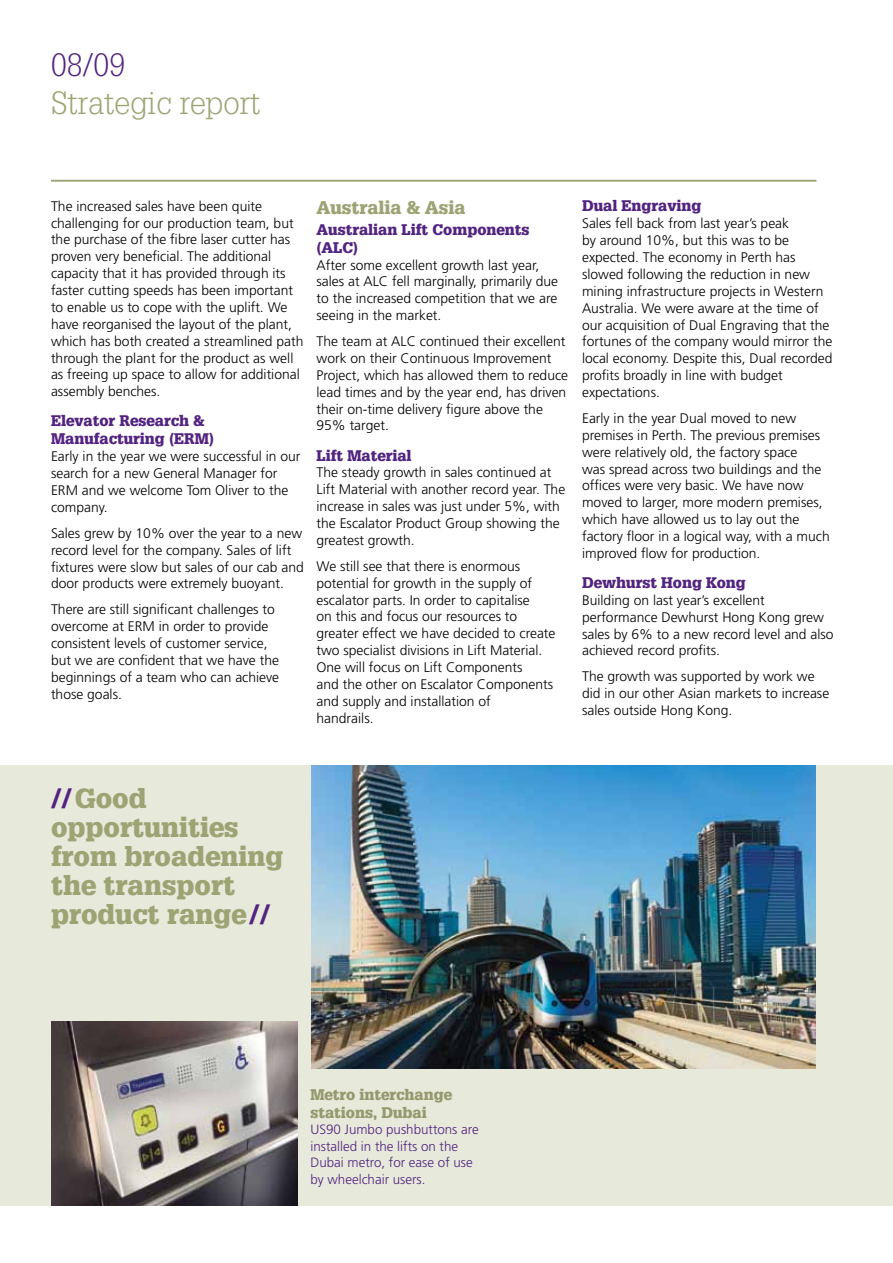
<style>
.page{position:relative;width:893px;height:1263px;background:#fff}
.page>*{position:absolute;margin:0;border:0;box-sizing:border-box;transform-origin:0 0}
.t1{font:300 31.5px "Glypha";color:#9ea374}
.t2{font:300 31.5px "Glypha";color:#522380}
.t3{font:900 27px/29.2px "Glypha";color:#9ea374}
.t4{font:900 18px "Glypha";color:#9ea374}
.t5{font:900 15px/18px "Glypha";color:#522380}
.t6{font:900 15px/18px "Glypha";color:#95996d}
.t7{font:300 13.8px/16.8px "Frutiger";color:#000}
.t8{font:300 13.5px/16.5px "Frutiger";color:#522380}
.s1{color:#522380}
</style>
<div class="page">
<hr style="left:51px;top:180px;width:765px;height:2px;background:#9ea374">
<div style="left:0;top:765px;width:893px;height:440px;background:#e7e9db"></div>
<img style="left:311px;top:765px;width:505px;height:303px">
<img style="left:51px;top:1022px;width:247px;height:183px">
<h1 class="t2" style="left:51px;top:47px;width:76px">08/09</h1>
<h1 class="t1" style="left:51px;top:85px;width:211px">Strategic report</h1>
<p class="t7" style="left:51px;top:198px;width:254px">The increased sales have been quite challenging for our production team, but the purchase of the fibre laser cutter has proven very beneficial. The additional capacity that it has provided through its faster cutting speeds has been important to enable us to cope with the uplift. We have reorganised the layout of the plant, which has both created a streamlined path through the plant for the product as well as freeing up space to allow for additional assembly benches.</p>
<p class="t5" style="left:51px;top:412px;width:165px">Elevator Research &amp;<br>Manufacturing (ERM)</p>
<p class="t7" style="left:51px;top:448px;width:251px">Early in the year we were successful in our search for a new General Manager for<br>ERM and we welcome Tom Oliver to the company.</p>
<p class="t7" style="left:51px;top:525px;width:254px">Sales grew by 10% over the year to a new record level for the company. Sales of lift fixtures were slow but sales of our cab and door products were extremely buoyant.</p>
<p class="t7" style="left:51px;top:601px;width:230px">There are still significant challenges to overcome at ERM in order to provide consistent levels of customer service, but we are confident that we have the beginnings of a team who can achieve those goals.</p>
<h3 class="t4" style="left:317px;top:196px;width:150px">Australia &amp; Asia</h3>
<p class="t5" style="left:317px;top:220px;width:215px">Australian Lift Components (ALC)</p>
<p class="t7" style="left:317px;top:256px;width:243px">After some excellent growth last year, sales at ALC fell marginally, primarily due to the increased competition that we are seeing in the market.</p>
<p class="t7" style="left:317px;top:333px;width:253px">The team at ALC continued their excellent work on their Continuous Improvement Project, which has allowed them to reduce lead times and by the year end, has driven their on-time delivery figure above the 95% target.</p>
<p class="t5" style="left:317px;top:446px;width:96px">Lift Material</p>
<p class="t7" style="left:317px;top:464px;width:250px">The steady growth in sales continued at Lift Material with another record year. The increase in sales was just under 5%, with the Escalator Product Group showing the greatest growth.</p>
<p class="t7" style="left:317px;top:557px;width:240px">We still see that there is enormous potential for growth in the supply of escalator parts. In order to capitalise<br>on this and focus our resources to greater effect we have decided to create two specialist divisions in Lift Material.<br>One will focus on Lift Components<br>and the other on Escalator Components and supply and installation of<br>handrails.</p>
<p class="t5" style="left:582px;top:197px;width:121px">Dual Engraving</p>
<p class="t7" style="left:582px;top:215px;width:252px">Sales fell back from last year’s peak<br>by around 10%, but this was to be expected. The economy in Perth has slowed following the reduction in new mining infrastructure projects in Western Australia. We were aware at the time of our acquisition of Dual Engraving that the fortunes of the company would mirror the local economy. Despite this, Dual recorded profits broadly in line with budget expectations.</p>
<p class="t7" style="left:582px;top:410px;width:249px">Early in the year Dual moved to new premises in Perth. The previous premises were relatively old, the factory space<br>was spread across two buildings and the offices were very basic. We have now moved to larger, more modern premises, which have allowed us to lay out the factory floor in a logical way, with a much improved flow for production.</p>
<p class="t5" style="left:582px;top:573px;width:165px">Dewhurst Hong Kong</p>
<p class="t7" style="left:582px;top:592px;width:253px">Building on last year’s excellent performance Dewhurst Hong Kong grew sales by 6% to a new record level and also achieved record profits.</p>
<p class="t7" style="left:582px;top:668px;width:249px">The growth was supported by work we did in our other Asian markets to increase sales outside Hong Kong.</p>
<h2 class="t3" style="left:51px;top:783px;width:234px"><span class="s1">//</span>Good opportunities from broadening the transport product range<span class="s1">//</span></h2>
<p class="t6" style="left:310px;top:1085px;width:143px">Metro interchange stations, Dubai</p>
<p class="t8" style="left:310px;top:1121px;width:170px">US90 Jumbo pushbuttons are installed in the lifts on the<br>Dubai metro, for ease of use by wheelchair users.</p>
</div>
